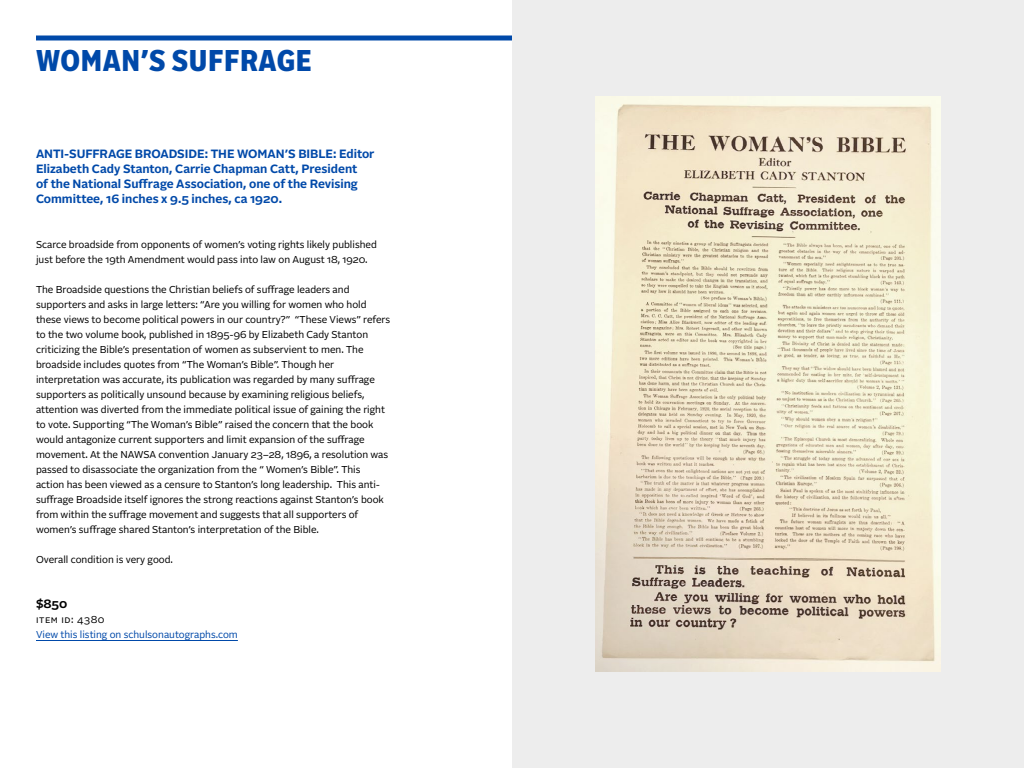
<style>
.page{position:relative;width:1024px;height:768px;background:#fff}
.page>*{position:absolute;margin:0;border:0;box-sizing:border-box;transform-origin:0 0}
.t1{font:900 30px "Alright Narrow Beta";letter-spacing:.02em;color:#0049a9}
.t2{font:700 12px/15px "Alright Normal Beta";letter-spacing:-.005em;color:#0049a9}
.t3{font:700 12px "Alright Normal Beta";color:#000}
.t4{font:10px/15px "Alright Normal Beta";color:#000}
.t5{font:10px "Alright Normal Beta";color:#0049a9}
.t6{font:10px "Alright Normal Beta";letter-spacing:.06em;color:#000}
</style>
<div class="page">
<div style="left:512px;top:0;width:512px;height:768px;background:#ededed"></div>
<img style="left:595px;top:96px;width:346px;height:576px">
<hr style="left:36px;top:640px;width:202px;height:1px;background:#0049a9">
<hr style="left:36px;top:36px;width:476px;height:4px;background:#0049a9">
<h1 class="t1" style="left:36px;top:38px;width:277px">WOMAN’S SUFFRAGE</h1>
<p class="t2" style="left:36px;top:145px;width:340px">ANTI-SUFFRAGE BROADSIDE: THE WOMAN’S BIBLE: Editor Elizabeth Cady Stanton, Carrie Chapman Catt, President<br>of the National Suffrage Association, one of the Revising Committee, 16 inches x 9.5 inches, ca 1920.</p>
<p class="t4" style="left:36px;top:236px;width:342px">Scarce broadside from opponents of women’s voting rights likely published just before the 19th Amendment would pass into law on August 18, 1920.</p>
<p class="t4" style="left:36px;top:281px;width:356px">The Broadside questions the Christian beliefs of suffrage leaders and supporters and asks in large letters: “Are you willing for women who hold these views to become political powers in our country?” “These Views” refers to the two volume book, published in 1895-96 by Elizabeth Cady Stanton criticizing the Bible’s presentation of women as subservient to men. The broadside includes quotes from “The Woman’s Bible”. Though her interpretation was accurate, its publication was regarded by many suffrage supporters as politically unsound because by examining religious beliefs, attention was diverted from the immediate political issue of gaining the right to vote. Supporting “The Woman’s Bible” raised the concern that the book would antagonize current supporters and limit expansion of the suffrage movement. At the NAWSA convention January 23–28, 1896, a resolution was passed to disassociate the organization from the “ Women’s Bible”. This action has been viewed as a censure to Stanton’s long leadership. This anti&shy;suffrage Broadside itself ignores the strong reactions against Stanton’s book from within the suffrage movement and suggests that all supporters of women’s suffrage shared Stanton’s interpretation of the Bible.</p>
<p class="t4" style="left:36px;top:551px;width:139px">Overall condition is very good.</p>
<p class="t3" style="left:36px;top:595px;width:33px">$850</p>
<p class="t6" style="left:36px;top:612px;width:70px">Item ID: 4380</p>
<p class="t5" style="left:36px;top:627px;width:203px">View this listing on schulsonautographs.com</p>
</div>
